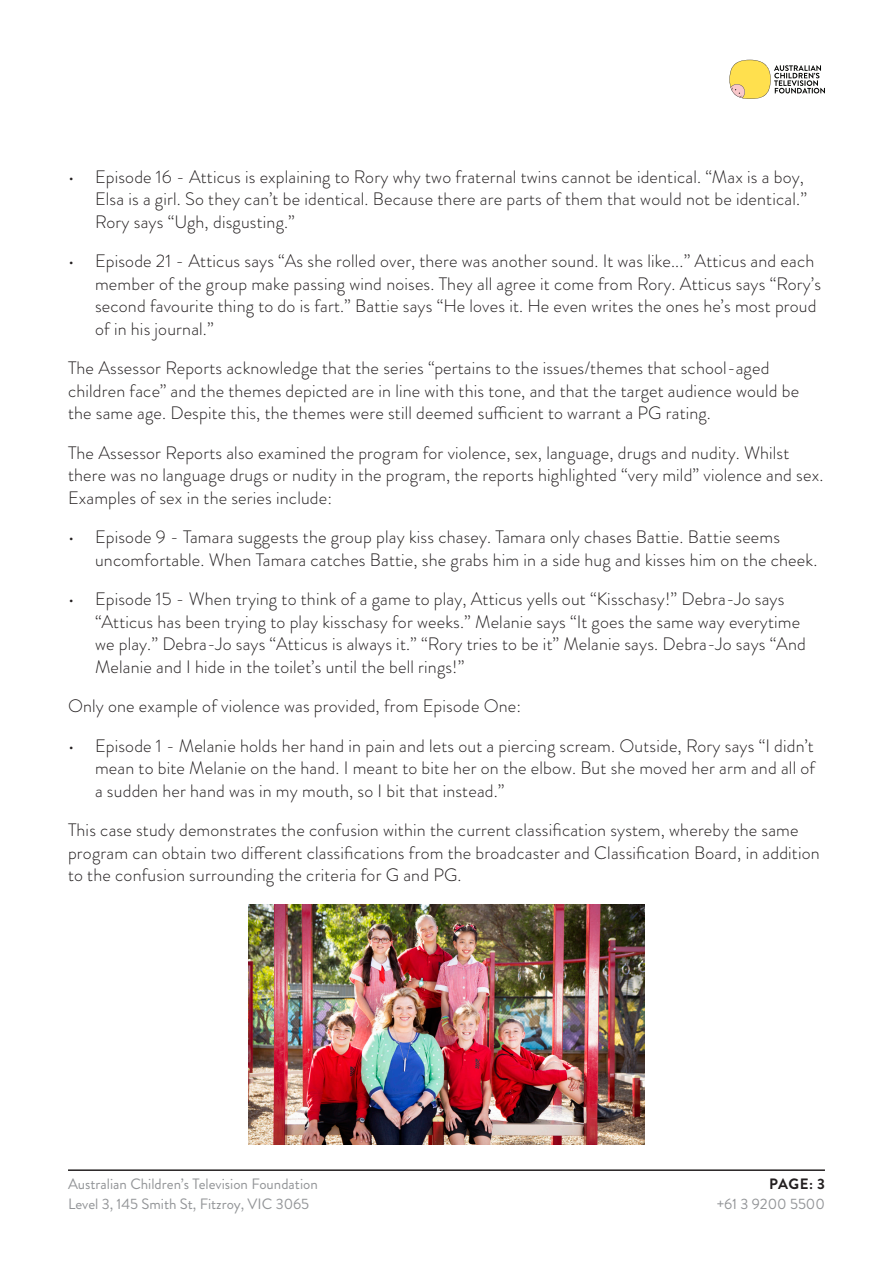
<style>
.page{position:relative;width:893px;height:1263px;background:#fff}
.page>*{position:absolute;margin:0;border:0;box-sizing:border-box;transform-origin:0 0}
.t1{font:300 18px/22.5px "Brandon Grotesque";letter-spacing:.01em;color:#231f20}
.t2{font:15px "Brandon Grotesque";color:#939598}
.t3{font:700 15px "Brandon Grotesque";color:#231f20}
</style>
<div class="page">
<svg style="left:729px;top:60px;width:96px;height:39px"></svg>
<hr style="left:68px;top:1169px;width:757px;height:2px;background:#231f20">
<img style="left:249px;top:905px;width:395px;height:239px">
<p class="t1" style="left:95px;top:165px;width:713px;text-indent:-27px">• Episode 16 - Atticus is explaining to Rory why two fraternal twins cannot be identical. “Max is a boy,<br>Elsa is a girl. So they can’t be identical. Because there are parts of them that would not be identical.”<br>Rory says “Ugh, disgusting.”</p>
<p class="t1" style="left:95px;top:250px;width:728px;text-indent:-27px">• Episode 21 - Atticus says “As she rolled over, there was another sound. It was like...” Atticus and each member of the group make passing wind noises. They all agree it come from Rory. Atticus says “Rory’s second favourite thing to do is fart.” Battie says “He loves it. He even writes the ones he’s most proud of in his journal.”</p>
<p class="t1" style="left:68px;top:357px;width:733px">The Assessor Reports acknowledge that the series “pertains to the issues/themes that school-aged children face” and the themes depicted are in line with this tone, and that the target audience would be the same age. Despite this, the themes were still deemed sufficient to warrant a PG rating.</p>
<p class="t1" style="left:68px;top:441px;width:757px">The Assessor Reports also examined the program for violence, sex, language, drugs and nudity. Whilst there was no language drugs or nudity in the program, the reports highlighted “very mild” violence and sex.<br>Examples of sex in the series include:</p>
<p class="t1" style="left:95px;top:526px;width:724px;text-indent:-27px">• Episode 9 - Tamara suggests the group play kiss chasey. Tamara only chases Battie. Battie seems uncomfortable. When Tamara catches Battie, she grabs him in a side hug and kisses him on the cheek.</p>
<p class="t1" style="left:95px;top:588px;width:712px;text-indent:-27px">• Episode 15 - When trying to think of a game to play, Atticus yells out “Kisschasy!” Debra-Jo says “Atticus has been trying to play kisschasy for weeks.” Melanie says “It goes the same way everytime we play.” Debra-Jo says “Atticus is always it.” “Rory tries to be it” Melanie says. Debra-Jo says “And Melanie and I hide in the toilet’s until the bell rings!”</p>
<p class="t1" style="left:68px;top:695px;width:455px">Only one example of violence was provided, from Episode One:</p>
<p class="t1" style="left:95px;top:734px;width:722px;text-align:justify;text-indent:-27px">• Episode 1 - Melanie holds her hand in pain and lets out a piercing scream. Outside, Rory says “I didn’t mean to bite Melanie on the hand. I meant to bite her on the elbow. But she moved her arm and all of a sudden her hand was in my mouth, so I bit that instead.”</p>
<p class="t1" style="left:68px;top:819px;width:753px">This case study demonstrates the confusion within the current classification system, whereby the same program can obtain two different classifications from the broadcaster and Classification Board, in addition to the confusion surrounding the criteria for G and PG.</p>
<p class="t2" style="left:68px;top:1173px;width:251px">Australian Children’s Television Foundation</p>
<p class="t3" style="left:769px;top:1173px;width:57px">PAGE: 3</p>
<p class="t2" style="left:68px;top:1193px;width:243px">Level 3, 145 Smith St, Fitzroy, VIC 3065</p>
<p class="t2" style="left:717px;top:1193px;width:110px">+61 3 9200 5500</p>
</div>
